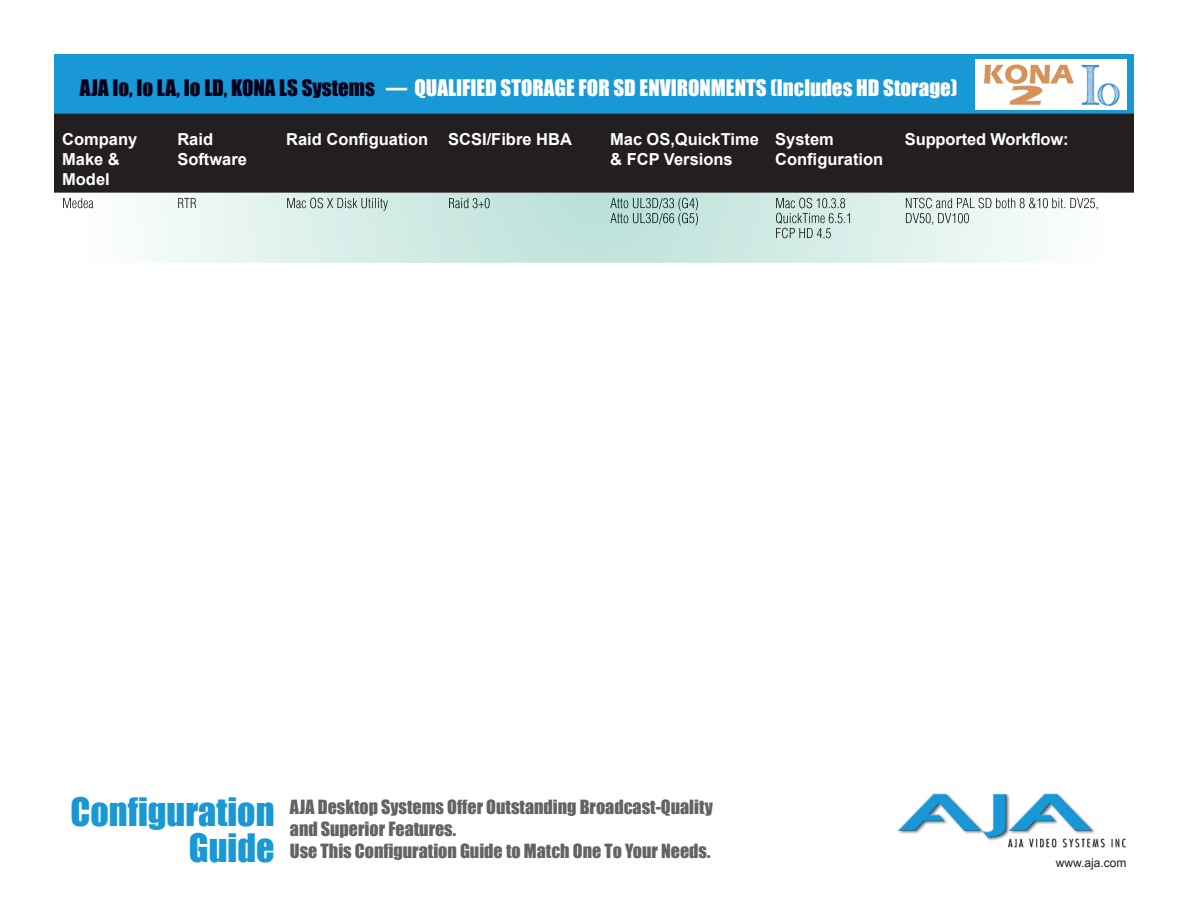
<style>
.page{position:relative;width:1188px;height:918px;background:#fff}
.page>*{position:absolute;margin:0;border:0;box-sizing:border-box;transform-origin:0 0}
.t1{font:36px/36px "Impact";color:#1898d5;text-align:right}
.t2{font:21px "Impact";color:#fff}
.t3{font:18px/21.6px "Impact";color:#636366}
.t4{font:700 16.5px/19.8px "Arial";color:#fff}
.t5{font:12px "Arial";color:#231f20}
.s1{color:#00011a}
</style>
<div class="page">
<div style="left:54px;top:113px;width:1080px;height:80px;background:#231f20"></div>
<svg style="left:63px;top:193px;width:1015px;height:70px"></svg>
<img style="left:63px;top:198px;width:30px;height:10px">
<img style="left:178px;top:198px;width:18px;height:10px">
<img style="left:287px;top:198px;width:101px;height:13px">
<img style="left:449px;top:198px;width:41px;height:10px">
<img style="left:610px;top:198px;width:88px;height:13px">
<img style="left:610px;top:213px;width:88px;height:13px">
<img style="left:776px;top:198px;width:69px;height:10px">
<img style="left:776px;top:213px;width:74px;height:11px">
<img style="left:776px;top:228px;width:55px;height:10px">
<img style="left:906px;top:198px;width:192px;height:12px">
<img style="left:906px;top:213px;width:63px;height:12px">
<div style="left:54px;top:54px;width:1080px;height:58px;background:#1898d5"></div>
<div style="left:976px;top:59px;width:151px;height:51px;background:#fff"></div>
<img style="left:1081px;top:64px;width:39px;height:42px">
<svg style="left:984px;top:65px;width:90px;height:40px"></svg>
<img style="left:897px;top:793px;width:229px;height:55px">
<p class="t2" style="left:80px;top:75px;width:879px"><span class="s1">AJA Io, Io LA, Io LD, KONA LS Systems</span> — QUALIFIED STORAGE FOR SD ENVIRONMENTS (Includes HD Storage)</p>
<p class="t4" style="left:62px;top:129px;width:77px">Company<br>Make &amp;<br>Model</p>
<p class="t4" style="left:177px;top:129px;width:71px">Raid<br>Software</p>
<p class="t4" style="left:286px;top:129px;width:287px">Raid Configuation SCSI/Fibre HBA</p>
<p class="t4" style="left:610px;top:129px;width:150px">Mac OS,QuickTime &amp; FCP Versions</p>
<p class="t4" style="left:775px;top:129px;width:110px">System<br>Configuration</p>
<p class="t4" style="left:905px;top:129px;width:165px">Supported Workflow:</p>
<h1 class="t1" style="left:71px;top:794px;width:205px">Configuration<br>Guide</h1>
<p class="t3" style="left:290px;top:796px;width:425px">AJA Desktop Systems Offer Outstanding Broadcast-Quality and Superior Features.<br>Use This Configuration Guide to Match One To Your Needs.</p>
<p class="t5" style="left:1056px;top:856px;width:72px">www.aja.com</p>
</div>
